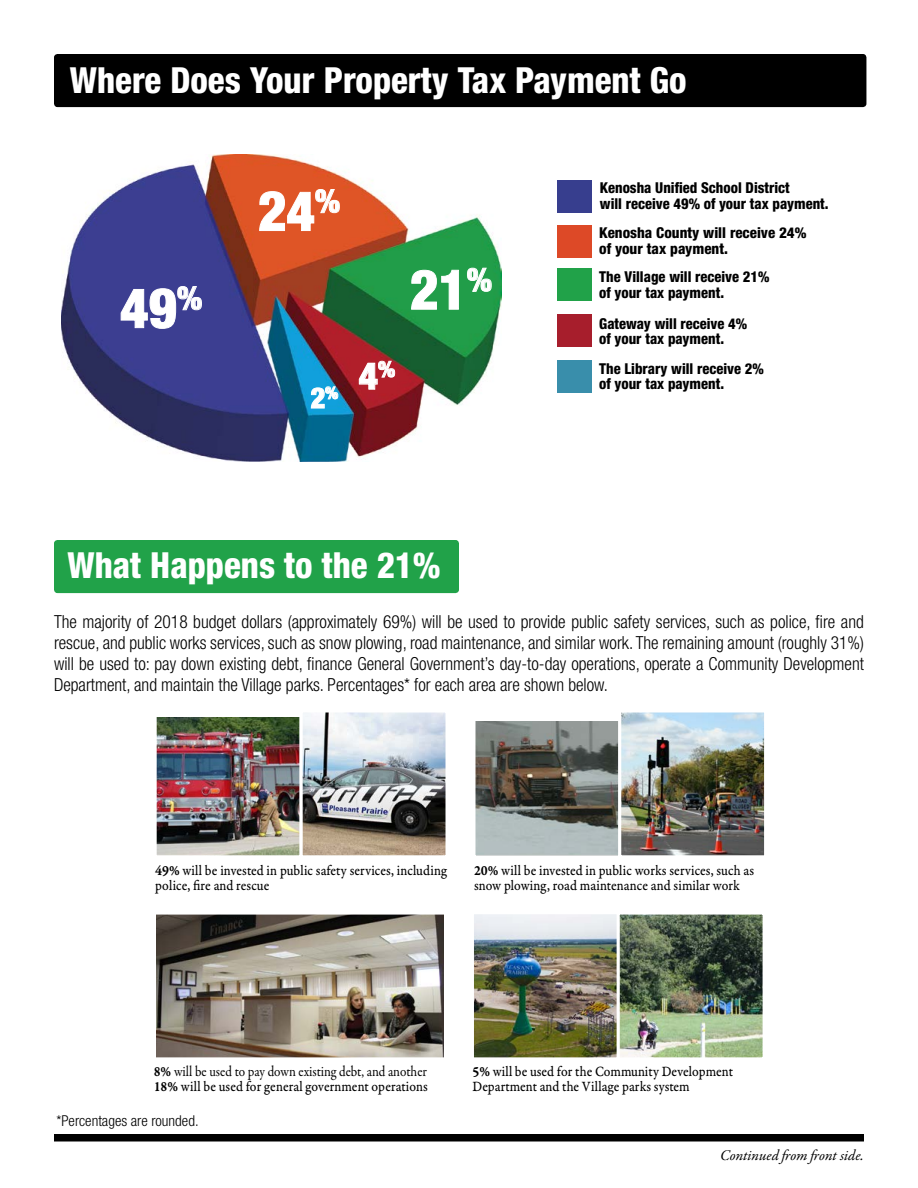
<style>
.page{position:relative;width:918px;height:1188px;background:#fff}
.page>*{position:absolute;margin:0;border:0;box-sizing:border-box;transform-origin:0 0}
.t1{font:800 condensed 55.05px "Helvetica Neue LT Std";color:#fff}
.t2{font:800 condensed 37.5px "Helvetica Neue LT Std";color:#fff}
.t3{font:800 condensed 36px "Helvetica Neue LT Std";color:#fff}
.t4{font:800 condensed 28.5px "Helvetica Neue LT Std";color:#fff}
.t5{font:300 condensed 18px/21px "Helvetica Neue LT Std";color:#000;text-align:justify}
.t6{font:15px/15px "Garamond Premr Pro Capt";letter-spacing:.005em;color:#000;scale:.88 1}
.t7{font:800 condensed 15px/16.4px "Helvetica Neue LT Std";color:#000}
.t8{font:15px "Garamond Premr Pro";color:#000;scale:.88 1}
.t9{font:italic 15px "Garamond Premr Pro";letter-spacing:-.005em;color:#000}
.t10{font:300 condensed 15px "Helvetica Neue LT Std";color:#000}
.s1{font-family:"Garamond Premr Pro Smbd Capt"}
</style>
<div class="page">
<img style="left:61px;top:154px;width:441px;height:308px">
<div style="left:54px;top:1134px;width:810px;height:8px;background:#000"></div>
<div style="left:54px;top:540px;width:405px;height:53px;background:#21a249;border-radius:4px"></div>
<img style="left:158px;top:717px;width:140px;height:137px">
<div style="left:154px;top:710px;width:148px;height:148px;border:3px solid #fff"></div>
<img style="left:304px;top:714px;width:140px;height:140px">
<div style="left:300px;top:710px;width:148px;height:148px;border:3px solid #fff"></div>
<img style="left:476px;top:721px;width:141px;height:133px">
<div style="left:472px;top:710px;width:149px;height:148px;border:3px solid #fff"></div>
<img style="left:622px;top:714px;width:141px;height:140px">
<div style="left:618px;top:710px;width:149px;height:148px;border:3px solid #fff"></div>
<img style="left:157px;top:916px;width:286px;height:140px">
<div style="left:152px;top:912px;width:295px;height:148px;border:3px solid #fff"></div>
<img style="left:475px;top:915px;width:141px;height:141px">
<div style="left:471px;top:911px;width:149px;height:149px;border:3px solid #fff"></div>
<img style="left:621px;top:916px;width:141px;height:140px">
<div style="left:617px;top:912px;width:149px;height:148px;border:3px solid #fff"></div>
<div style="left:54px;top:54px;width:812px;height:53px;background:#000;border-radius:4px"></div>
<svg style="left:411px;top:270px;width:48px;height:40px;background:#40ab63"></svg>
<svg style="left:467px;top:267px;width:25px;height:25px"></svg>
<svg style="left:259px;top:189px;width:81px;height:42px;background:#e36d44"></svg>
<svg style="left:359px;top:361px;width:36px;height:29px"></svg>
<svg style="left:120px;top:286px;width:82px;height:43px;background:#5759a0"></svg>
<svg style="left:311px;top:386px;width:28px;height:23px"></svg>
<div style="left:557px;top:225px;width:35px;height:32px;background:#dd4927"></div>
<div style="left:557px;top:269px;width:35px;height:32px;background:#21a249"></div>
<div style="left:557px;top:315px;width:35px;height:32px;background:#a71e2c"></div>
<div style="left:557px;top:360px;width:35px;height:33px;background:#398eab"></div>
<div style="left:557px;top:181px;width:35px;height:32px;background:#373e8e"></div>
<h3 class="t3" style="left:70px;top:58px;width:618px">Where Does Your Property Tax Payment Go</h3>
<h1 class="t1" style="left:120px;top:274px;width:84px">49<sup>%</sup></h1>
<h1 class="t1" style="left:258px;top:177px;width:84px">24<sup>%</sup></h1>
<h1 class="t1" style="left:410px;top:256px;width:84px">21<sup>%</sup></h1>
<h3 class="t4" style="left:310px;top:380px;width:29px">2<sup>%</sup></h3>
<h2 class="t2" style="left:359px;top:353px;width:38px">4<sup>%</sup></h2>
<h3 class="t3" style="left:68px;top:543px;width:374px">What Happens to the 21%</h3>
<p class="t7" style="left:600px;top:179px;width:230px">Kenosha Unified School District<br>will receive 49% of your tax payment.</p>
<p class="t7" style="left:599px;top:224px;width:209px">Kenosha County will receive 24% of your tax payment.</p>
<p class="t7" style="left:599px;top:269px;width:172px;line-height:15.6px">The Village will receive 21% of your tax payment.</p>
<p class="t7" style="left:599px;top:316px;width:149px;line-height:15px">Gateway will receive 4% of your tax payment.</p>
<p class="t7" style="left:599px;top:361px;width:166px;line-height:15px">The Library will receive 2% of your tax payment.</p>
<p class="t5" style="left:54px;top:611px;width:812px">The majority of 2018 budget dollars (approximately 69%) will be used to provide public safety services, such as police, fire and rescue, and public works services, such as snow plowing, road maintenance, and similar work. The remaining amount (roughly 31%) will be used to: pay down existing debt, finance General Government’s day-to-day operations, operate a Community Development Department, and maintain the Village parks. Percentages* for each area are shown below.</p>
<p class="t6" style="left:155px;top:863px;width:334px"><span class="s1">49%</span> will be invested in public safety services, including police, fire and rescue</p>
<p class="t6" style="left:474px;top:863px;width:320px"><span class="s1">20%</span> will be invested in public works services, such as snow plowing, road maintenance and similar work</p>
<p class="t8" style="left:154px;top:1063px;width:312px"><span class="s1">8%</span> will be used to pay down existing debt, and another</p>
<p class="t6" style="left:154px;top:1080px;width:313px"><span class="s1">18%</span> will be used for general government operations</p>
<p class="t10" style="left:56px;top:1112px;width:144px">*Percentages are rounded.</p>
<p class="t6" style="left:472px;top:1065px;width:297px"><span class="s1">5%</span> will be used for the Community Development<br>Department and the Village parks system</p>
<p class="t9" style="left:720px;top:1146px;width:145px">Continued from front side.</p>
</div>
